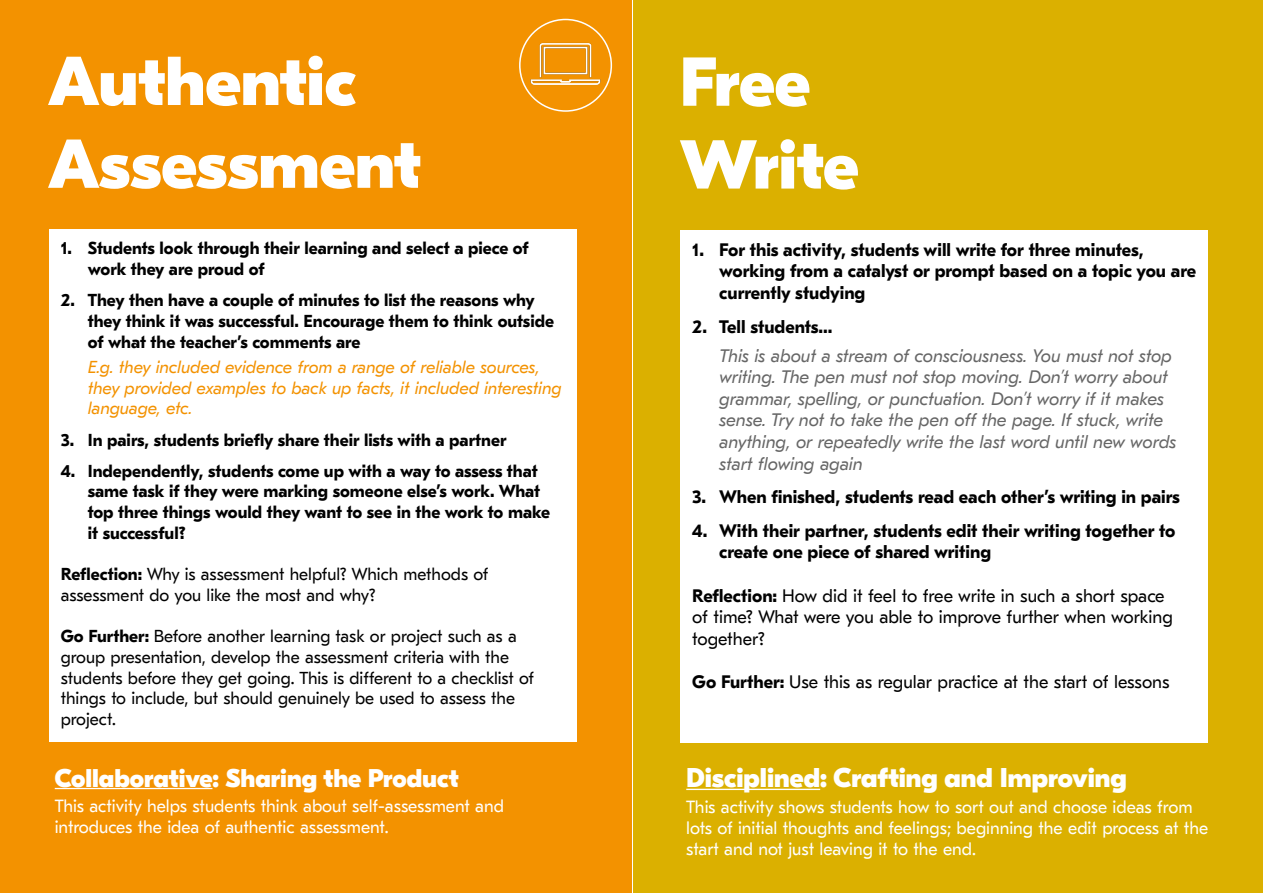
<style>
.page{position:relative;width:1263px;height:893px;background:#fff}
.page>*{position:absolute;margin:0;border:0;box-sizing:border-box;transform-origin:0 0}
.t1{font:800 69px/82.8px "GT Eesti Display";color:#fff}
.t2{font:800 27px "GT Eesti Display";color:#fff}
.t3{font:800 25.5px "GT Eesti Display";color:#fff}
.t4{font:700 18px/21.6px "GT Eesti Text";color:#000}
.t5{font:italic 18px/21.6px "GT Eesti Text";color:#666}
.t6{font:18px/21.6px "GT Eesti Text";color:#000}
.t7{font:17.55px/21px "GT Eesti Text";color:#fff}
.t8{font:700 17.25px/20.7px "GT Eesti Text";color:#000}
.t9{font:17.25px/20.7px "GT Eesti Text";color:#000}
.t10{font:italic 17.25px/20.7px "GT Eesti Text";color:#f39200}
.s1{font-weight:700}
</style>
<div class="page">
<div style="left:633px;top:0;width:630px;height:893px;background:#dbb000"></div>
<div style="left:680px;top:230px;width:528px;height:512px;background:#fff"></div>
<hr style="left:686px;top:789px;width:134px;height:1px;background:#fff">
<div style="left:0;top:0;width:631px;height:893px;background:#f39200"></div>
<div style="left:49px;top:229px;width:528px;height:513px;background:#fff"></div>
<hr style="left:55px;top:788px;width:157px;height:1px;background:#fff">
<img style="left:530px;top:27px;width:71px;height:72px">
<div style="left:519px;top:19px;width:93px;height:93px;border:2px solid #fff;border-radius:50%"></div>
<h1 class="t1" style="left:48px;top:41px;width:374px">Authentic<br>Assessment</h1>
<p class="t8" style="left:88px;top:239px;width:442px;text-indent:-27px">1. Students look through their learning and select a piece of work they are proud of</p>
<p class="t8" style="left:88px;top:290px;width:468px;text-indent:-27px">2. They then have a couple of minutes to list the reasons why they think it was successful. Encourage them to think outside of what the teacher’s comments are</p>
<p class="t10" style="left:88px;top:357px;width:475px">E.g. they included evidence from a range of reliable sources, they provided examples to back up facts, it included interesting language, etc.</p>
<p class="t8" style="left:61px;top:430px;width:447px">3. In pairs, students briefly share their lists with a partner</p>
<p class="t8" style="left:88px;top:461px;width:464px;text-indent:-27px">4. Independently, students come up with a way to assess that same task if they were marking someone else’s work. What top three things would they want to see in the work to make it successful?</p>
<p class="t9" style="left:61px;top:564px;width:429px"><span class="s1">Reflection:</span> Why is assessment helpful? Which methods of assessment do you like the most and why?</p>
<p class="t9" style="left:61px;top:626px;width:475px"><span class="s1">Go Further:</span> Before another learning task or project such as a group presentation, develop the assessment criteria with the students before they get going. This is different to a checklist of things to include, but should genuinely be used to assess the project.</p>
<h3 class="t3" style="left:55px;top:764px;width:405px">Collaborative: Sharing the Product</h3>
<p class="t7" style="left:55px;top:796px;width:451px">This activity helps students think about self-assessment and introduces the idea of authentic assessment.</p>
<h1 class="t1" style="left:679px;top:42px;width:181px">Free<br>Write</h1>
<p class="t4" style="left:719px;top:239px;width:478px;text-indent:-27px">1. For this activity, students will write for three minutes, working from a catalyst or prompt based on a topic you are currently studying</p>
<p class="t4" style="left:692px;top:316px;width:142px">2. Tell students...</p>
<p class="t5" style="left:719px;top:345px;width:459px">This is about a stream of consciousness. You must not stop writing. The pen must not stop moving. Don’t worry about grammar, spelling, or punctuation. Don’t worry if it makes sense. Try not to take the pen off the page. If stuck, write anything, or repeatedly write the last word until new words start flowing again</p>
<p class="t4" style="left:692px;top:487px;width:489px">3. When finished, students read each other’s writing in pairs</p>
<p class="t4" style="left:719px;top:520px;width:458px;text-indent:-27px">4. With their partner, students edit their writing together to create one piece of shared writing</p>
<p class="t6" style="left:692px;top:585px;width:482px"><span class="s1">Reflection:</span> How did it feel to free write in such a short space of time? What were you able to improve further when working together?</p>
<p class="t6" style="left:692px;top:671px;width:479px"><span class="s1">Go Further:</span> Use this as regular practice at the start of lessons</p>
<h2 class="t2" style="left:686px;top:763px;width:442px">Disciplined: Crafting and Improving</h2>
<p class="t7" style="left:686px;top:797px;width:523px">This activity shows students how to sort out and choose ideas from lots of initial thoughts and feelings; beginning the edit process at the start and not just leaving it to the end.</p>
</div>
